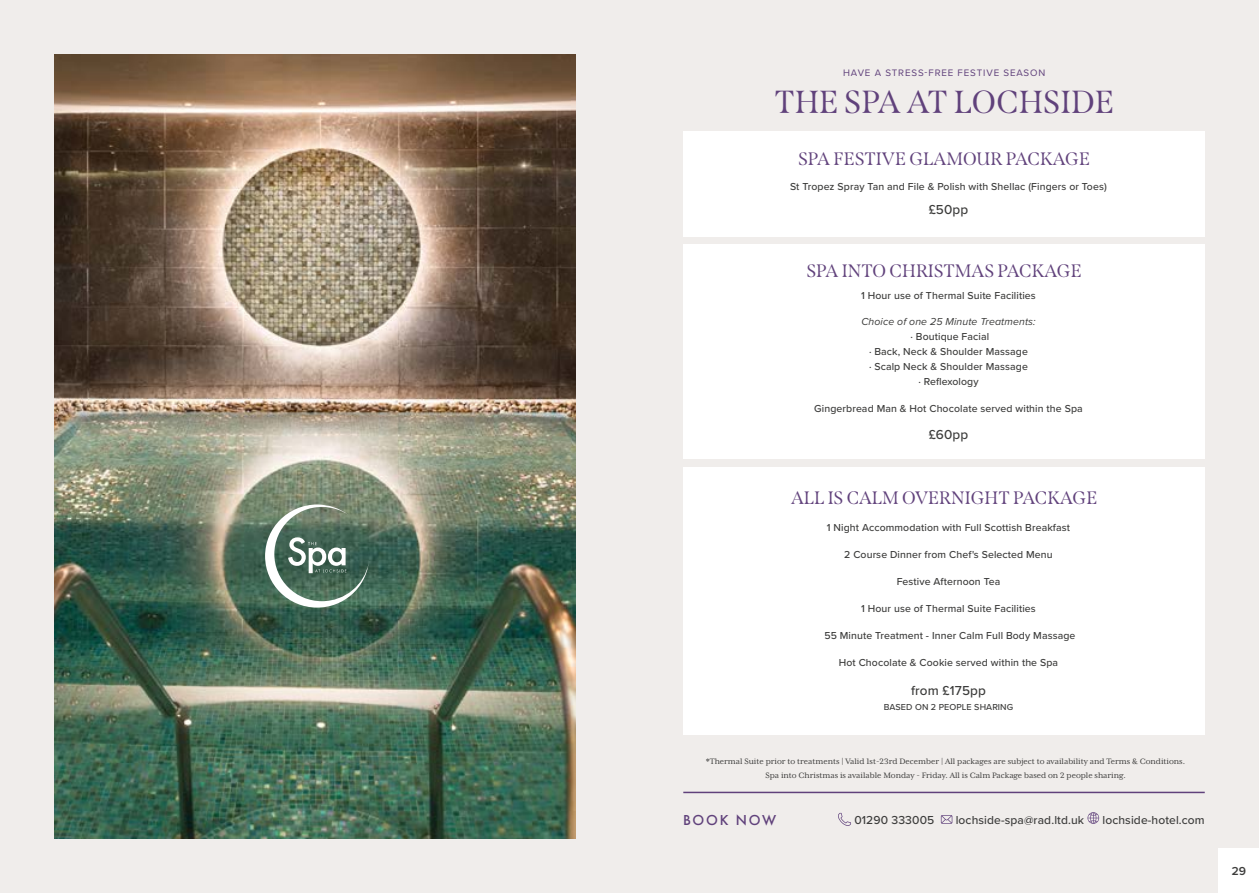
<style>
.page{position:relative;width:1259px;height:893px;background:#f0edeb}
.page>*{position:absolute;margin:0;border:0;box-sizing:border-box;transform-origin:0 0}
.t1{font:31.8px "Span";color:#60417b}
.t2{font:18px "Span";color:#60417b}
.t3{font:500 15px "Futura PT";letter-spacing:.12em;color:#60417b}
.t4{font:500 13.5px "Proxima Nova";letter-spacing:.01em;color:#3c3c3b}
.t5{font:500 12px "Proxima Nova";letter-spacing:.01em;color:#3c3c3b}
.t6{font:600 12px "Proxima Nova";color:#3c3c3b}
.t7{font:500 10.5px/15px "Proxima Nova";letter-spacing:.01em;color:#3c3c3b;text-align:center}
.t8{font:italic 10.5px "Proxima Nova";letter-spacing:.01em;color:#3c3c3b}
.t9{font:9.75px "Proxima Nova";letter-spacing:.09em;color:#60417b}
.t10{font:9px/13.5px "Mrs Eaves XL Serif OT";color:#3c3c3b;text-align:center}
.t11{font:500 9px "Proxima Nova";letter-spacing:.01em;color:#3c3c3b}
</style>
<div class="page">
<img style="left:54px;top:54px;width:521px;height:785px">
<svg style="left:265px;top:504px;width:104px;height:104px;background:#70897a"></svg>
<div style="left:683px;top:131px;width:522px;height:105px;background:#fff"></div>
<div style="left:683px;top:244px;width:522px;height:215px;background:#fff"></div>
<div style="left:683px;top:468px;width:522px;height:267px;background:#fff"></div>
<svg style="left:838px;top:813px;width:13px;height:13px"></svg>
<svg style="left:941px;top:815px;width:11px;height:9px"></svg>
<svg style="left:1087px;top:812px;width:12px;height:12px"></svg>
<hr style="left:683px;top:792px;width:521px;height:1px;background:#60417b">
<div style="left:1218px;top:848px;width:41px;height:45px;background:#fff"></div>
<p class="t9" style="left:843px;top:65px;width:204px">HAVE A STRESS-FREE FESTIVE SEASON</p>
<h1 class="t1" style="left:774px;top:84px;width:341px">THE SPA AT LOCHSIDE</h1>
<h2 class="t2" style="left:798px;top:148px;width:293px">SPA FESTIVE GLAMOUR PACKAGE</h2>
<p class="t7" style="left:790px;top:179px;width:318px">St Tropez Spray Tan and File &amp; Polish with Shellac (Fingers or Toes)</p>
<p class="t4" style="left:928px;top:200px;width:41px">£50pp</p>
<h2 class="t2" style="left:806px;top:260px;width:276px">SPA INTO CHRISTMAS PACKAGE</h2>
<p class="t7" style="left:861px;top:288px;width:176px">1 Hour use of Thermal Suite Facilities</p>
<p class="t8" style="left:861px;top:313px;width:176px">Choice of one 25 Minute Treatments:</p>
<p class="t7" style="left:869px;top:328px;width:160px">· Boutique Facial<br>· Back, Neck &amp; Shoulder Massage · Scalp Neck &amp; Shoulder Massage · Reflexology</p>
<p class="t7" style="left:814px;top:400px;width:270px">Gingerbread Man &amp; Hot Chocolate served within the Spa</p>
<p class="t4" style="left:928px;top:424px;width:41px">£60pp</p>
<h2 class="t2" style="left:791px;top:488px;width:308px">ALL IS CALM OVERNIGHT PACKAGE</h2>
<p class="t7" style="left:827px;top:520px;width:245px">1 Night Accommodation with Full Scottish Breakfast</p>
<p class="t7" style="left:844px;top:547px;width:210px">2 Course Dinner from Chef's Selected Menu</p>
<p class="t7" style="left:896px;top:574px;width:105px">Festive Afternoon Tea</p>
<p class="t7" style="left:861px;top:601px;width:176px">1 Hour use of Thermal Suite Facilities</p>
<p class="t7" style="left:824px;top:628px;width:253px">55 Minute Treatment - Inner Calm Full Body Massage</p>
<p class="t7" style="left:839px;top:655px;width:221px">Hot Chocolate &amp; Cookie served within the Spa</p>
<p class="t4" style="left:911px;top:680px;width:76px">from £175pp</p>
<p class="t11" style="left:883px;top:700px;width:131px">BASED ON 2 PEOPLE SHARING</p>
<p class="t10" style="left:706px;top:755px;width:480px">*Thermal Suite prior to treatments | Valid 1st-23rd December | All packages are subject to availability and Terms &amp; Conditions.<br>Spa into Christmas is available Monday - Friday. All is Calm Package based on 2 people sharing.</p>
<h3 class="t3" style="left:683px;top:811px;width:94px">BOOK NOW</h3>
<p class="t5" style="left:854px;top:811px;width:81px">01290 333005</p>
<p class="t5" style="left:955px;top:811px;width:130px">lochside-spa@rad.ltd.uk</p>
<p class="t5" style="left:1102px;top:811px;width:104px">lochside-hotel.com</p>
<p class="t6" style="left:1231px;top:862px;width:16px">29</p>
</div>
